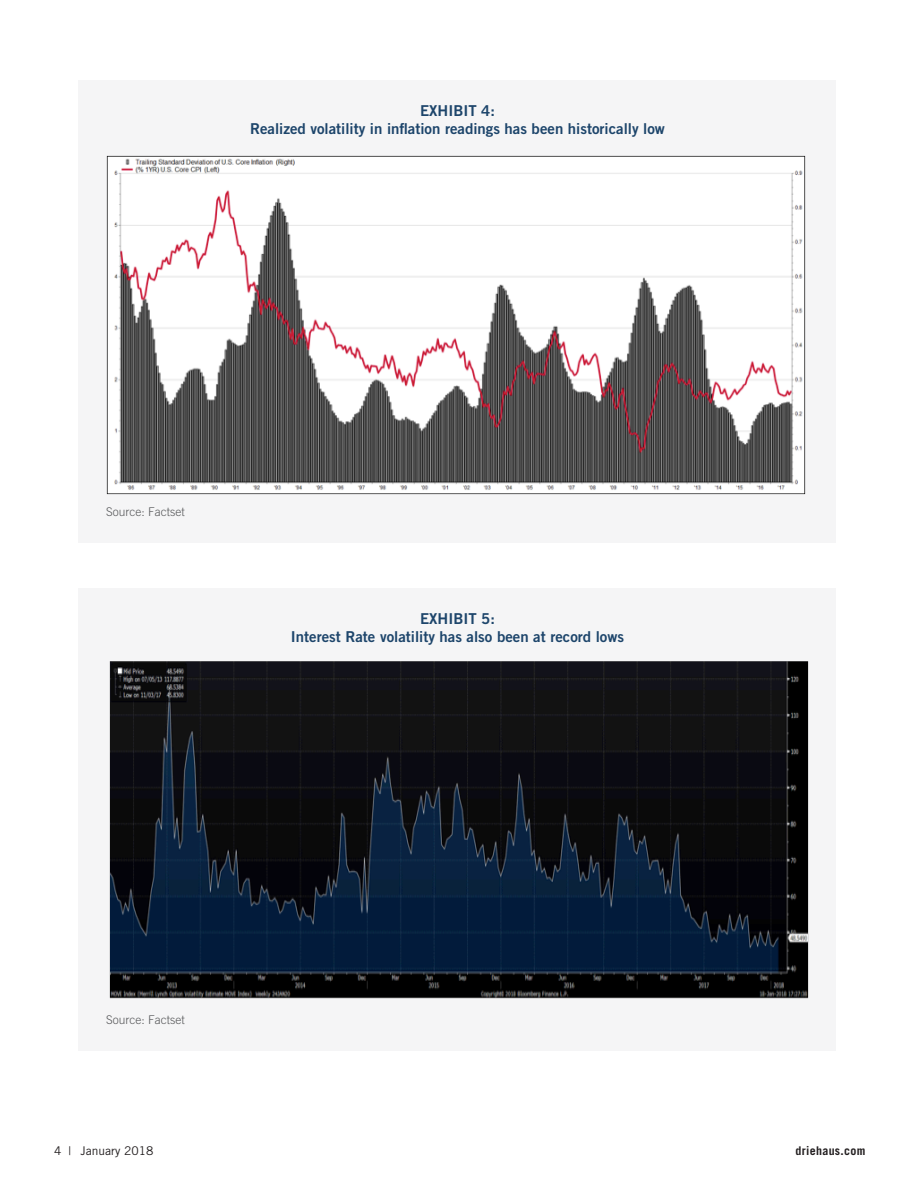
<style>
.page{position:relative;width:918px;height:1188px;background:#fff}
.page>*{position:absolute;margin:0;border:0;box-sizing:border-box;transform-origin:0 0}
.t1{font:15px/18px "Trade Gothic Bold Two";color:#1d456b;text-align:center}
.t2{font:300 12px "Trade Gothic";color:#57585a}
.t3{font:12px "Trade Gothic";color:#231f20}
.t4{font:700 12px "Trade Gothic";letter-spacing:.025em;color:#231f20}
</style>
<div class="page">
<div style="left:78px;top:80px;width:758px;height:463px;background:#f5f5f6"></div>
<img style="left:107px;top:155px;width:698px;height:339px">
<div style="left:78px;top:588px;width:758px;height:463px;background:#f5f5f6"></div>
<img style="left:110px;top:661px;width:698px;height:338px">
<p class="t1" style="left:250px;top:102px;width:416px">EXHIBIT 4:<br>Realized volatility in inflation readings has been historically low</p>
<p class="t2" style="left:106px;top:505px;width:80px">Source: Factset</p>
<p class="t1" style="left:291px;top:609px;width:335px">EXHIBIT 5:<br>Interest Rate volatility has also been at record lows</p>
<p class="t2" style="left:106px;top:1013px;width:80px">Source: Factset</p>
<p class="t3" style="left:54px;top:1143px;width:101px">4 | January 2018</p>
<p class="t4" style="left:796px;top:1143px;width:71px">driehaus.com</p>
</div>
